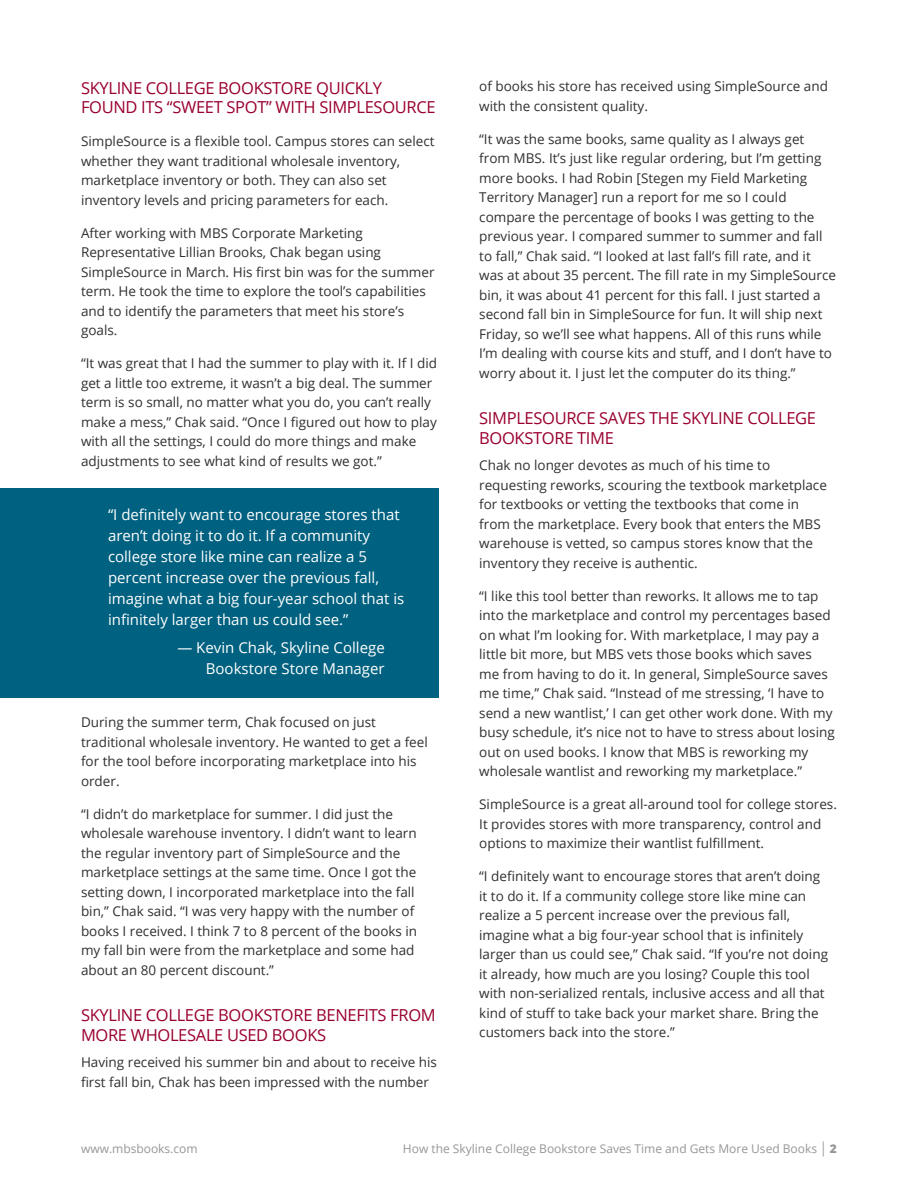
<style>
.page{position:relative;width:918px;height:1188px;background:#fff}
.page>*{position:absolute;margin:0;border:0;box-sizing:border-box;transform-origin:0 0}
.body_H1{font:16.5px/19.5px "Open Sans";letter-spacing:-.02em;color:#99002e}
.t1{font:15px/21px "Open Sans";color:#fff}
.t2{font:13.5px/19.5px "Open Sans";color:#303030}
.t3{font:12px "Open Sans";color:#969696}
.s1{font-size:15px}
.s2{font-weight:800}
</style>
<div class="page">
<div style="left:0;top:489px;width:439px;height:147px;background:#006180"></div>
<div style="left:0;top:635px;width:439px;height:63px;background:#006180"></div>
<p class="body_H1" style="left:81px;top:77px;width:356px">SKYLINE COLLEGE BOOKSTORE QUICKLY<br>FOUND ITS “SWEET SPOT” WITH SIMPLESOURCE</p>
<p class="t2" style="left:81px;top:131px;width:355px">SimpleSource is a flexible tool. Campus stores can select whether they want traditional wholesale inventory, marketplace inventory or both. They can also set inventory levels and pricing parameters for each.</p>
<p class="t2" style="left:81px;top:223px;width:355px">After working with MBS Corporate Marketing Representative Lillian Brooks, Chak began using SimpleSource in March. His first bin was for the summer term. He took the time to explore the tool’s capabilities and to identify the parameters that meet his store’s goals.</p>
<p class="t2" style="left:81px;top:353px;width:358px">“It was great that I had the summer to play with it. If I did get a little too extreme, it wasn’t a big deal. The summer term is so small, no matter what you do, you can’t really make a mess,” Chak said. “Once I figured out how to play with all the settings, I could do more things and make adjustments to see what kind of results we got.”</p>
<p class="t1" style="left:108px;top:504px;width:298px">“I definitely want to encourage stores that aren’t doing it to do it. If a community college store like mine can realize a 5 percent increase over the previous fall, imagine what a big four-year school that is infinitely larger than us could see.”</p>
<p class="t1" style="left:177px;top:637px;width:209px;text-align:right">— Kevin Chak, Skyline College<br>Bookstore Store Manager</p>
<p class="t2" style="left:81px;top:712px;width:348px">During the summer term, Chak focused on just traditional wholesale inventory. He wanted to get a feel for the tool before incorporating marketplace into his order.</p>
<p class="t2" style="left:81px;top:804px;width:338px">“I didn’t do marketplace for summer. I did just the wholesale warehouse inventory. I didn’t want to learn the regular inventory part of SimpleSource and the marketplace settings at the same time. Once I got the setting down, I incorporated marketplace into the fall bin,” Chak said. “I was very happy with the number of books I received. I think 7 to 8 percent of the books in my fall bin were from the marketplace and some had about an 80 percent discount.”</p>
<p class="body_H1" style="left:81px;top:1005px;width:356px">SKYLINE COLLEGE BOOKSTORE BENEFITS FROM<br>MORE WHOLESALE USED BOOKS</p>
<p class="t2" style="left:81px;top:1052px;width:358px">Having received his summer bin and about to receive his first fall bin, Chak has been impressed with the number</p>
<p class="t2" style="left:479px;top:76px;width:350px">of books his store has received using SimpleSource and with the consistent quality.</p>
<p class="t2" style="left:479px;top:129px;width:358px">“It was the same books, same quality as I always get from MBS. It’s just like regular ordering, but I’m getting more books. I had Robin [Stegen my Field Marketing Territory Manager] run a report for me so I could compare the percentage of books I was getting to the previous year. I compared summer to summer and fall to fall,” Chak said. “I looked at last fall’s fill rate, and it was at about 35 percent. The fill rate in my SimpleSource bin, it was about 41 percent for this fall. I just started a second fall bin in SimpleSource for fun. It will ship next Friday, so we’ll see what happens. All of this runs while I’m dealing with course kits and stuff, and I don’t have to worry about it. I just let the computer do its thing.”</p>
<p class="body_H1" style="left:479px;top:408px;width:338px">SIMPLESOURCE SAVES THE SKYLINE COLLEGE<br>BOOKSTORE TIME</p>
<p class="t2" style="left:479px;top:455px;width:349px">Chak no longer devotes as much of his time to requesting reworks, scouring the textbook marketplace for textbooks or vetting the textbooks that come in from the marketplace. Every book that enters the MBS warehouse is vetted, so campus stores know that the inventory they receive is authentic.</p>
<p class="t2" style="left:479px;top:586px;width:357px">“I like this tool better than reworks. It allows me to tap into the marketplace and control my percentages based on what I’m looking for. With marketplace, I may pay a little bit more, but MBS vets those books which saves me from having to do it. In general, SimpleSource saves me time,” Chak said. “Instead of me stressing, ‘I have to send a new wantlist,’ I can get other work done. With my busy schedule, it’s nice not to have to stress about losing out on used books. I know that MBS is reworking my wholesale wantlist and reworking my marketplace.”</p>
<p class="t2" style="left:479px;top:794px;width:359px">SimpleSource is a great all-around tool for college stores.<br>It provides stores with more transparency, control and options to maximize their wantlist fulfillment.</p>
<p class="t2" style="left:479px;top:866px;width:350px">“I definitely want to encourage stores that aren’t doing it to do it. If a community college store like mine can realize a 5 percent increase over the previous fall, imagine what a big four-year school that is infinitely larger than us could see,” Chak said. “If you’re not doing it already, how much are you losing? Couple this tool with non-serialized rentals, inclusive access and all that kind of stuff to take back your market share. Bring the customers back into the store.”</p>
<p class="t3" style="left:81px;top:1141px;width:118px">www.mbsbooks.com</p>
<p class="t3" style="left:403px;top:1141px;width:436px">How the Skyline College Bookstore Saves Time and Gets More Used Books <span class="s1">|</span> <span class="s2">2</span></p>
</div>
